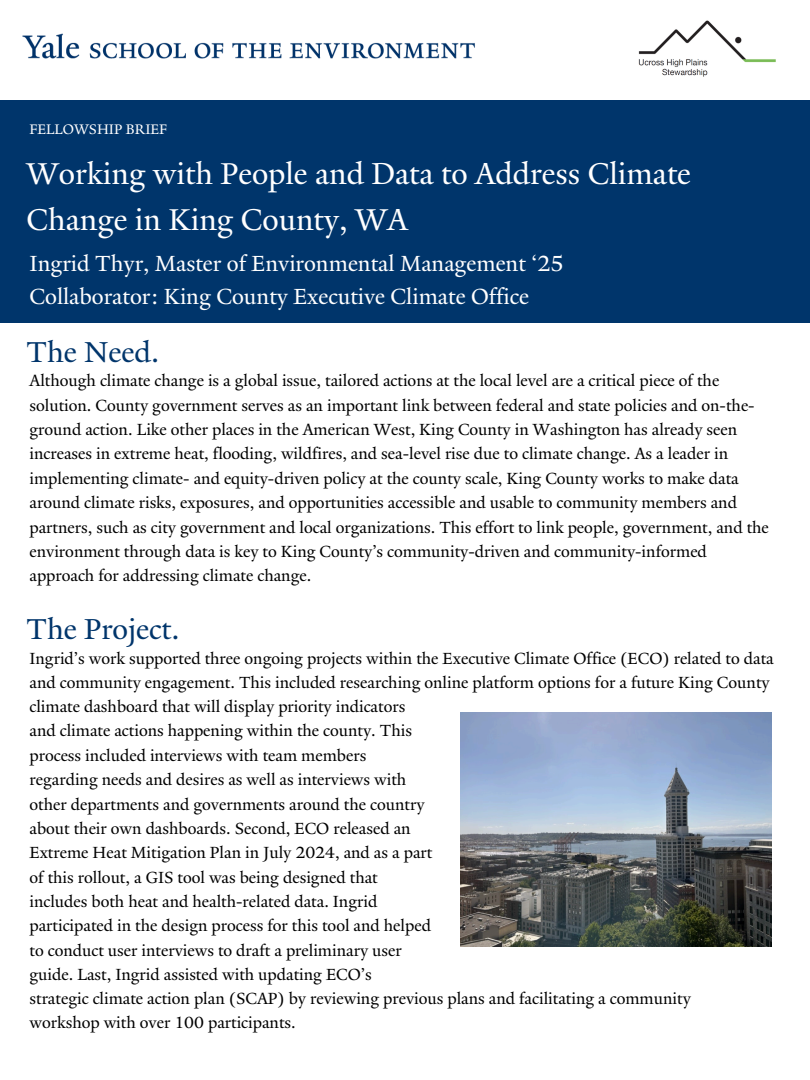
<style>
.page{position:relative;width:810px;height:1080px;background:#fff}
.page>*{position:absolute;margin:0;border:0;box-sizing:border-box;transform-origin:0 0}
.t1{font:32.62px/45.5px "Yale New";color:#fff}
.t2{font:31.25px "Yale New";color:#00356b}
.t3{font:23.75px/32.8px "Yale New";color:#fff}
.t4{font:17.5px/24.4px "Yale New";color:#000}
.t5{font:15px "Yale New";color:#fff}
</style>
<div class="page">
<img style="left:638px;top:20px;width:138px;height:57px">
<div style="left:0;top:101px;width:810px;height:222px;background:#00356b"></div>
<img style="left:0;top:33px;width:521px;height:68px">
<img style="left:460px;top:713px;width:312px;height:234px">
<h2 class="t5" style="left:30px;top:120px;width:139px">FELLOWSHIP BRIEF</h2>
<h1 class="t1" style="left:27px;top:151px;width:666px">Working with People and Data to Address Climate<br>Change in King County, WA</h1>
<h1 class="t3" style="left:30px;top:247px;width:536px">Ingrid Thyr, Master of Environmental Management ‘25<br>Collaborator: King County Executive Climate Office</h1>
<h3 class="t2" style="left:27px;top:333px;width:134px">The Need.</h3>
<h1 class="t4" style="left:30px;top:369px;width:741px">Although climate change is a global issue, tailored actions at the local level are a critical piece of the solution. County government serves as an important link between federal and state policies and on-the&shy;ground action. Like other places in the American West, King County in Washington has already seen increases in extreme heat, flooding, wildfires, and sea-level rise due to climate change. As a leader in implementing climate- and equity-driven policy at the county scale, King County works to make data around climate risks, exposures, and opportunities accessible and usable to community members and partners, such as city government and local organizations. This effort to link people, government, and the environment through data is key to King County’s community-driven and community-informed approach for addressing climate change.</h1>
<h3 class="t2" style="left:27px;top:611px;width:154px">The Project.</h3>
<h3 class="t4" style="left:30px;top:646px;width:746px">Ingrid’s work supported three ongoing projects within the Executive Climate Office (ECO) related to data and community engagement. This included researching online platform options for a future King County</h3>
<p class="t4" style="left:30px;top:694px;width:404px">climate dashboard that will display priority indicators and climate actions happening within the county. This process included interviews with team members regarding needs and desires as well as interviews with other departments and governments around the country about their own dashboards. Second, ECO released an Extreme Heat Mitigation Plan in July 2024, and as a part of this rollout, a GIS tool was being designed that includes both heat and health-related data. Ingrid participated in the design process for this tool and helped to conduct user interviews to draft a preliminary user guide. Last, Ingrid assisted with updating ECO’s</p>
<h3 class="t4" style="left:30px;top:986px;width:663px">strategic climate action plan (SCAP) by reviewing previous plans and facilitating a community workshop with over 100 participants.</h3>
</div>
